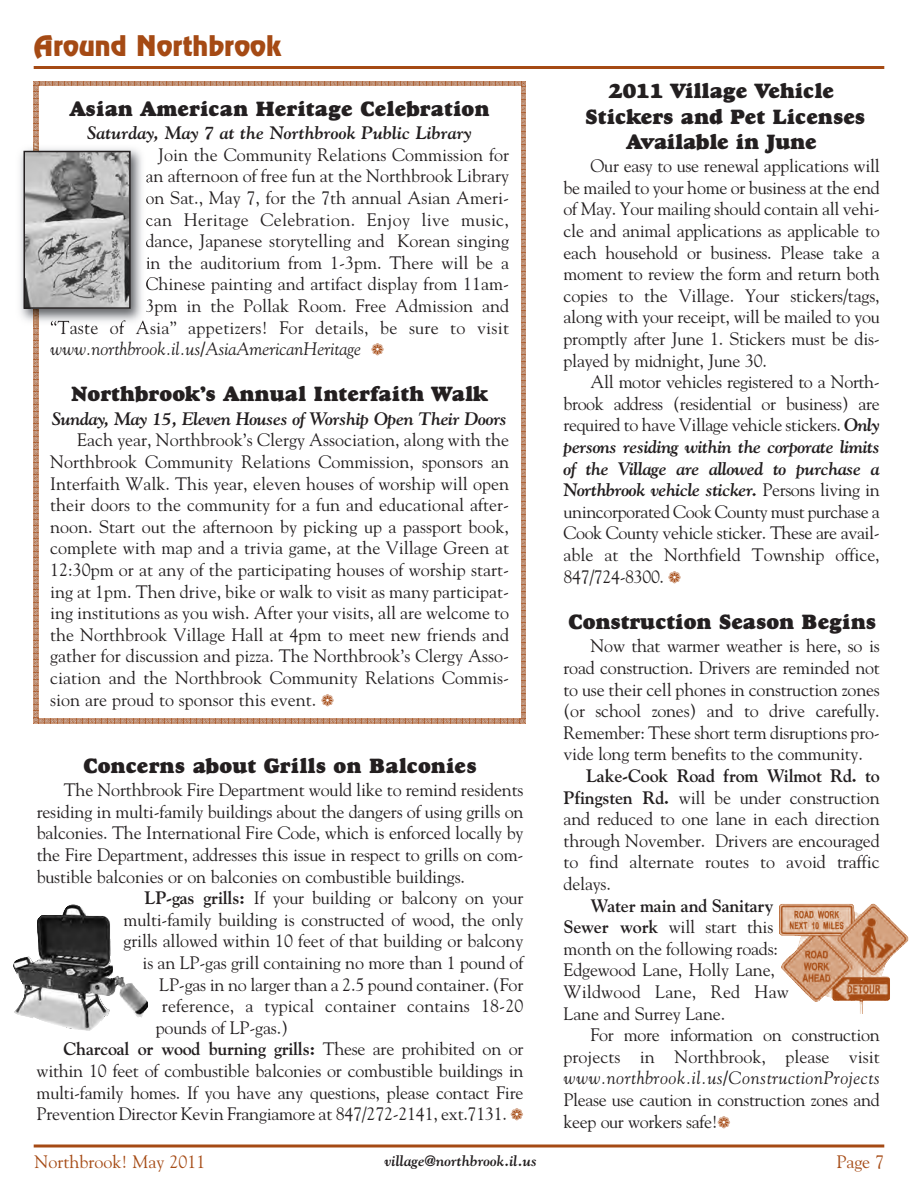
<style>
.page{position:relative;width:918px;height:1188px;background:#fff}
.page>*{position:absolute;margin:0;border:0;box-sizing:border-box;transform-origin:0 0}
.t1{font:25.5px "Revue";color:#a54a14}
.t2{font:21px/25.2px "Goudy Heavyface";color:#231f20;text-align:center}
.t3{font:18px/21.6px "Goudy Std";letter-spacing:-.01em;color:#231f20;text-align:justify}
.t4{font:18px "Goudy Std";letter-spacing:.015em;color:#231f20}
.t5{font:italic 18px "Goudy Std";letter-spacing:.015em;color:#231f20}
.t6{font:700 18px "Goudy Std";letter-spacing:-.015em;color:#231f20}
.t7{font:italic 700 18px "Goudy Std";letter-spacing:-.02em;color:#231f20}
.t8{font:italic 700 18px "Goudy Std";color:#231f20}
.t9{font:18px "Goudy Std";color:#a54a14}
.t10{font:italic 700 15px "Goudy Std";color:#231f20}
.s1{color:#a54a14}
.s2{font-weight:700}
.s3{font-weight:400}
.s4{font-weight:700;font-style:italic}
</style>
<div class="page">
<hr style="left:34px;top:66px;width:850px;height:3px;background:#a54a14">
<svg style="left:34px;top:1144px;width:850px;height:4px;background:#bb774e"></svg>
<img style="left:779px;top:903px;width:130px;height:111px">
<img style="left:20px;top:142px;width:14px;height:185px">
<svg style="left:34px;top:81px;width:492px;height:642px"></svg>
<img style="left:51px;top:320px;width:96px;height:7px">
<img style="left:26px;top:154px;width:102px;height:152px">
<div style="left:23px;top:151px;width:108px;height:158px;border:2px solid #231f20"></div>
<img style="left:13px;top:904px;width:135px;height:127px">
<h1 class="t1" style="left:34px;top:32px;width:249px">Around Northbrook</h1>
<p class="t2" style="left:70px;top:98px;width:421px">Asian American Heritage Celebration</p>
<p class="t8" style="left:88px;top:122px;width:386px">Saturday, May 7 at the Northbrook Public Library</p>
<p class="t3" style="left:158px;top:144px;width:352px">Join the Community Relations Commission for</p>
<p class="t3" style="left:146px;top:165px;width:365px">an afternoon of free fun at the Northbrook Library</p>
<p class="t3" style="left:146px;top:187px;width:365px">on Sat., May 7, for the 7th annual Asian Ameri-</p>
<p class="t4" style="left:146px;top:209px;width:365px">can Heritage Celebration. Enjoy live music,</p>
<p class="t3" style="left:146px;top:230px;width:365px">dance, Japanese storytelling and Korean singing</p>
<p class="t3" style="left:146px;top:252px;width:365px">in the auditorium from 1-3pm. There will be a</p>
<p class="t3" style="left:146px;top:273px;width:365px">Chinese painting and artifact display from 11am-</p>
<p class="t3" style="left:146px;top:295px;width:365px">3pm in the Pollak Room. Free Admission and</p>
<p class="t4" style="left:50px;top:317px;width:460px">“Taste of Asia” appetizers! For details, be sure to visit</p>
<p class="t5" style="left:50px;top:338px;width:336px">www.northbrook.il.us/AsiaAmericanHeritage <span class="s1">❁</span></p>
<p class="t2" style="left:71px;top:383px;width:418px">Northbrook’s Annual Interfaith Walk</p>
<p class="t7" style="left:52px;top:408px;width:456px">Sunday, May 15, Eleven Houses of Worship Open Their Doors</p>
<p class="t3" style="left:50px;top:429px;width:460px;text-indent:27px">Each year, Northbrook’s Clergy Association, along with the Northbrook Community Relations Commission, sponsors an Interfaith Walk. This year, eleven houses of worship will open their doors to the community for a fun and educational after&shy;noon. Start out the afternoon by picking up a passport book, complete with map and a trivia game, at the Village Green at 12:30pm or at any of the participating houses of worship start&shy;ing at 1pm. Then drive, bike or walk to visit as many participat&shy;ing institutions as you wish. After your visits, all are welcome to the Northbrook Village Hall at 4pm to meet new friends and gather for discussion and pizza. The Northbrook’s Clergy Asso&shy;ciation and the Northbrook Community Relations Commis&shy;sion are proud to sponsor this event. <span class="s1">❁</span></p>
<p class="t2" style="left:83px;top:755px;width:395px">Concerns about Grills on Balconies</p>
<p class="t3" style="left:64px;top:779px;width:461px">The Northbrook Fire Department would like to remind residents</p>
<p class="t3" style="left:37px;top:801px;width:488px">residing in multi-family buildings about the dangers of using grills on</p>
<p class="t3" style="left:37px;top:822px;width:488px">balconies. The International Fire Code, which is enforced locally by</p>
<p class="t3" style="left:37px;top:844px;width:488px">the Fire Department, addresses this issue in respect to grills on com-</p>
<p class="t3" style="left:37px;top:865px;width:430px">bustible balconies or on balconies on combustible buildings.</p>
<p class="t3" style="left:145px;top:887px;width:380px"><span class="s2">LP-gas grills:</span> If your building or balcony on your</p>
<p class="t3" style="left:124px;top:909px;width:401px">multi-family building is constructed of wood, the only</p>
<p class="t3" style="left:124px;top:930px;width:401px">grills allowed within 10 feet of that building or balcony</p>
<p class="t3" style="left:143px;top:952px;width:382px">is an LP-gas grill containing no more than 1 pound of</p>
<p class="t3" style="left:159px;top:973px;width:366px">LP-gas in no larger than a 2.5 pound container. (For</p>
<p class="t3" style="left:162px;top:995px;width:363px">reference, a typical container contains 18-20</p>
<p class="t3" style="left:156px;top:1017px;width:134px">pounds of LP-gas.)</p>
<p class="t6" style="left:64px;top:1039px;width:461px">Charcoal or wood burning grills: <span class="s3">These are prohibited on or</span></p>
<p class="t3" style="left:37px;top:1060px;width:488px">within 10 feet of combustible balconies or combustible buildings in</p>
<p class="t3" style="left:37px;top:1081px;width:488px">multi-family homes. If you have any questions, please contact Fire</p>
<p class="t3" style="left:37px;top:1103px;width:488px">Prevention Director Kevin Frangiamore at 847/272-2141, ext.7131. <span class="s1">❁</span></p>
<p class="t2" style="left:585px;top:80px;width:282px">2011 Village Vehicle<br>Stickers and Pet Licenses<br>Available in June</p>
<p class="t3" style="left:564px;top:155px;width:318px;text-indent:27px">Our easy to use renewal applications will be mailed to your home or business at the end of May. Your mailing should contain all vehi&shy;cle and animal applications as applicable to each household or business. Please take a moment to review the form and return both copies to the Village. Your stickers/tags, along with your receipt, will be mailed to you promptly after June 1. Stickers must be dis&shy;played by midnight, June 30.</p>
<p class="t3" style="left:564px;top:371px;width:318px;text-indent:27px">All motor vehicles registered to a North&shy;brook address (residential or business) are required to have Village vehicle stickers. <span class="s4">Only persons residing within the corporate limits of the Village are allowed to purchase a Northbrook vehicle sticker.</span> Persons living in unincorporated Cook County must purchase a Cook County vehicle sticker. These are avail&shy;able at the Northfield Township office, 847/724-8300. <span class="s1">❁</span></p>
<p class="t2" style="left:568px;top:611px;width:309px">Construction Season Begins</p>
<p class="t3" style="left:564px;top:635px;width:318px;text-indent:27px">Now that warmer weather is here, so is road construction. Drivers are reminded not to use their cell phones in construction zones (or school zones) and to drive carefully.<br>Remember: These short term disruptions pro&shy;vide long term benefits to the community.</p>
<p class="t3" style="left:564px;top:765px;width:318px;text-indent:23px"><span class="s2">Lake-Cook Road from Wilmot Rd. to Pfingsten Rd.</span> will be under construction and reduced to one lane in each direction through November. Drivers are encouraged to find alternate routes to avoid traffic delays.</p>
<p class="t3" style="left:564px;top:895px;width:227px;text-align:left;text-indent:27px"><span class="s2">Water main and Sanitary<br>Sewer work</span> will start this month on the following roads:<br>Edgewood Lane, Holly Lane,<br>Wildwood Lane, Red Haw<br>Lane and Surrey Lane.</p>
<p class="t3" style="left:564px;top:1024px;width:318px;text-align:right">For more information on construction projects in Northbrook, please visit</p>
<p class="t5" style="left:564px;top:1068px;width:318px">www.northbrook.il.us/ConstructionProjects</p>
<p class="t3" style="left:564px;top:1089px;width:318px">Please use caution in construction zones and keep our workers safe!<span class="s1">❁</span></p>
<p class="t9" style="left:35px;top:1151px;width:172px">Northbrook! May 2011</p>
<p class="t10" style="left:385px;top:1152px;width:153px">village@northbrook.il.us</p>
<p class="t9" style="left:836px;top:1151px;width:49px">Page 7</p>
</div>
